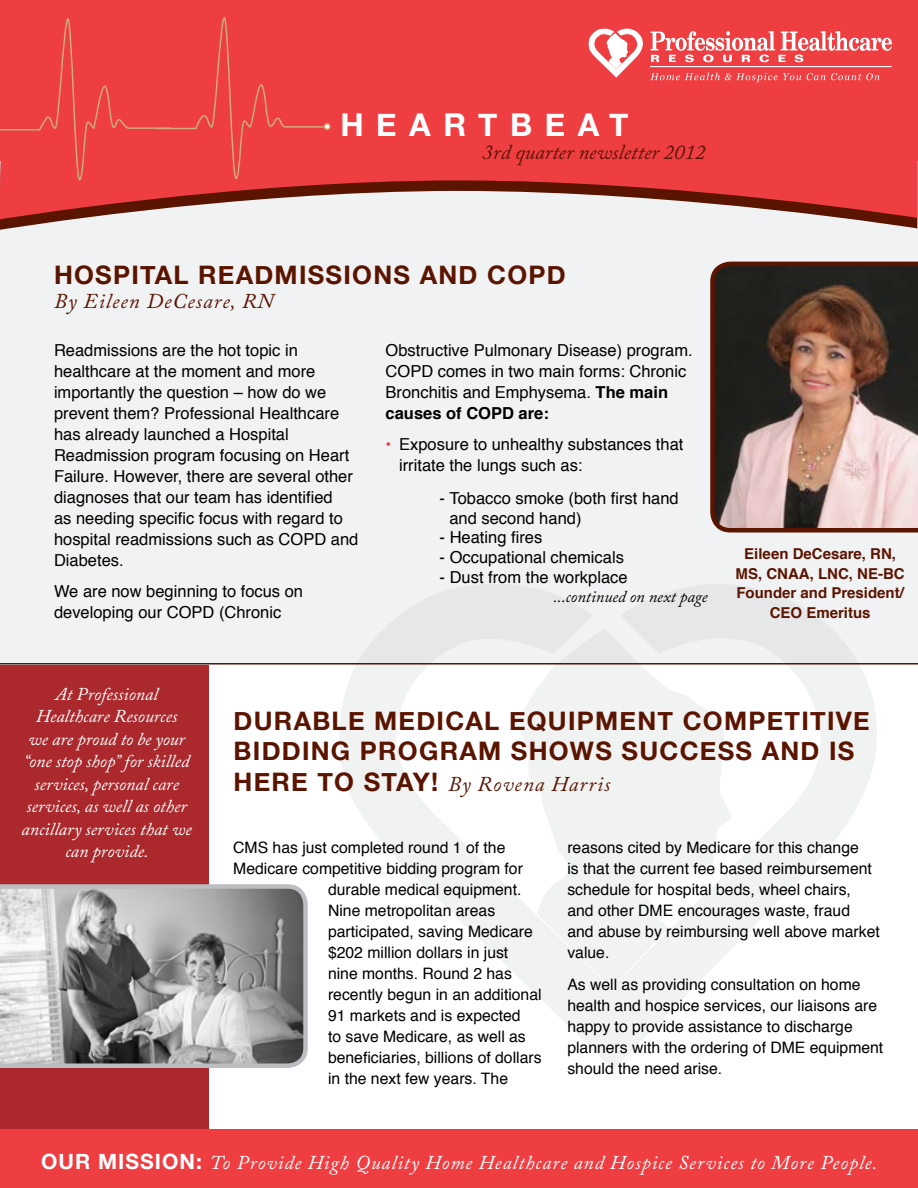
<style>
.page{position:relative;width:918px;height:1188px;background:#fff}
.page>*{position:absolute;margin:0;border:0;box-sizing:border-box;transform-origin:0 0}
.t1{font:700 31.5px "Helvetica Neue";letter-spacing:.4em;color:#fff}
.t2{font:700 25.5px/30.6px "Helvetica Neue";letter-spacing:.05em;color:#5b1400}
.t3{font:italic 21px "Adobe Caslon Pro";letter-spacing:.04em;color:#5b1400}
.t4{font:italic 21px "Adobe Caslon Pro";color:#5b1400}
.t5{font:italic 19.5px "Adobe Caslon Pro";letter-spacing:.05em;color:#fff}
.t6{font:italic 18px/22.5px "Adobe Caslon Pro";color:#fff;text-align:center}
.t7{font:16.5px/21px "Helvetica";color:#000}
.t8{font:italic 16.5px "Adobe Caslon Pro";color:#000}
.t9{font:15.75px/21px "Helvetica";color:#000}
.t10{font:700 15px/19.5px "Helvetica";color:#5b1400;text-align:center}
.s1{font-weight:700}
.s2{color:#ef3e42}
.s3{font-family:"Helvetica Neue";font-weight:700;font-style:normal;font-size:25.5px}
.s4{font-family:"Helvetica Neue";font-weight:700;font-style:normal;font-size:21px}
</style>
<div class="page">
<div style="left:0;top:663px;width:208px;height:492px;background:#ab282d"></div>
<div style="left:0;top:168px;width:918px;height:496px;background:#f1f2f3"></div>
<svg style="left:339px;top:584px;width:538px;height:485px"></svg>
<svg style="left:516px;top:629px;width:220px;height:359px;fill:#f1f2f2"></svg>
<div style="left:0;top:1130px;width:918px;height:58px;background:#ef3e42"></div>
<hr style="left:0;top:663px;width:918px;height:1px;background:#5b1400">
<svg style="left:0;top:884px;width:308px;height:184px"></svg>
<svg style="left:710px;top:262px;width:208px;height:271px"></svg>
<svg style="left:0;top:219px;width:917px;height:11px"></svg>
<div style="left:0;top:0;width:917px;height:161px;background:#ef3e42"></div>
<svg style="left:0;top:161px;width:917px;height:58px;fill:#ef3e42"></svg>
<hr style="left:650px;top:66px;width:242px;height:1px;background:#fff">
<svg style="left:589px;top:29px;width:54px;height:49px"></svg>
<svg style="left:650px;top:31px;width:242px;height:31px"></svg>
<svg style="left:650px;top:73px;width:151px;height:9px"></svg>
<svg style="left:807px;top:73px;width:73px;height:7px"></svg>
<svg style="left:0;top:17px;width:330px;height:164px"></svg>
<div style="left:324px;top:123px;width:7px;height:7px;border:2px solid #cfaa7a;border-radius:50%"></div>
<h1 class="t1" style="left:340px;top:105px;width:290px">HEARTBEAT</h1>
<h3 class="t4" style="left:483px;top:139px;width:225px">3rd quarter newsletter 2012</h3>
<h2 class="t2" style="left:54px;top:259px;width:513px">HOSPITAL READMISSIONS AND COPD</h2>
<h3 class="t3" style="left:54px;top:289px;width:221px">By Eileen DeCesare, RN</h3>
<p class="t7" style="left:54px;top:340px;width:306px">Readmissions are the hot topic in healthcare at the moment and more importantly the question – how do we prevent them? Professional Healthcare has already launched a Hospital Readmission program focusing on Heart Failure. However, there are several other diagnoses that our team has identified<br>as needing specific focus with regard to hospital readmissions such as COPD and Diabetes.</p>
<p class="t7" style="left:54px;top:582px;width:251px">We are now beginning to focus on developing our COPD (Chronic</p>
<p class="t7" style="left:386px;top:340px;width:309px">Obstructive Pulmonary Disease) program.<br>COPD comes in two main forms: Chronic Bronchitis and Emphysema. <span class="s1">The main causes of COPD are:</span></p>
<p class="t7" style="left:399px;top:435px;width:286px;text-indent:-13px"><span class="s2">•</span> Exposure to unhealthy substances that irritate the lungs such as:</p>
<p class="t7" style="left:449px;top:489px;width:231px;line-height:19.8px;text-indent:-10px">- Tobacco smoke (both first hand and second hand)</p>
<p class="t7" style="left:440px;top:528px;width:104px">- Heating fires</p>
<p class="t7" style="left:440px;top:547px;width:186px">- Occupational chemicals</p>
<p class="t7" style="left:440px;top:567px;width:189px">- Dust from the workplace</p>
<p class="t8" style="left:554px;top:587px;width:156px">...continued on next page</p>
<p class="t10" style="left:736px;top:545px;width:171px">Eileen DeCesare, RN,<br>MS, CNAA, LNC, NE-BC<br>Founder and President/<br>CEO Emeritus</p>
<p class="t6" style="left:22px;top:682px;width:172px">At Professional<br>Healthcare Resources<br>we are proud to be your “one stop shop” for skilled services, personal care services, as well as other ancillary services that we can provide.</p>
<h2 class="t2" style="left:234px;top:705px;width:635px">DURABLE MEDICAL EQUIPMENT COMPETITIVE<br>BIDDING PROGRAM SHOWS SUCCESS AND IS<br>HERE</h2>
<h3 class="t3" style="left:317px;top:772px;width:294px"><span class="s3">TO STAY!</span> By Rovena Harris</h3>
<p class="t9" style="left:233px;top:838px;width:274px">CMS has just completed round 1 of the</p>
<p class="t9" style="left:233px;top:859px;width:291px">Medicare competitive bidding program for</p>
<p class="t9" style="left:328px;top:880px;width:195px">durable medical equipment.</p>
<p class="t9" style="left:328px;top:901px;width:169px">Nine metropolitan areas</p>
<p class="t9" style="left:328px;top:922px;width:206px">participated, saving Medicare</p>
<p class="t9" style="left:328px;top:943px;width:182px">$202 million dollars in just</p>
<p class="t9" style="left:328px;top:964px;width:185px">nine months. Round 2 has</p>
<p class="t9" style="left:328px;top:985px;width:215px">recently begun in an additional</p>
<p class="t9" style="left:328px;top:1006px;width:194px">91 markets and is expected</p>
<p class="t9" style="left:328px;top:1027px;width:199px">to save Medicare, as well as</p>
<p class="t9" style="left:328px;top:1048px;width:215px">beneficiaries, billions of dollars</p>
<p class="t9" style="left:328px;top:1069px;width:182px">in the next few years. The</p>
<p class="t9" style="left:567px;top:838px;width:314px">reasons cited by Medicare for this change<br>is that the current fee based reimbursement schedule for hospital beds, wheel chairs, and other DME encourages waste, fraud and abuse by reimbursing well above market value.</p>
<p class="t9" style="left:567px;top:974px;width:318px">As well as providing consultation on home health and hospice services, our liaisons are happy to provide assistance to discharge planners with the ordering of DME equipment should the need arise.</p>
<p class="t5" style="left:41px;top:1151px;width:838px"><span class="s4">OUR MISSION:</span> To Provide High Quality Home Healthcare and Hospice Services to More People.</p>
</div>
